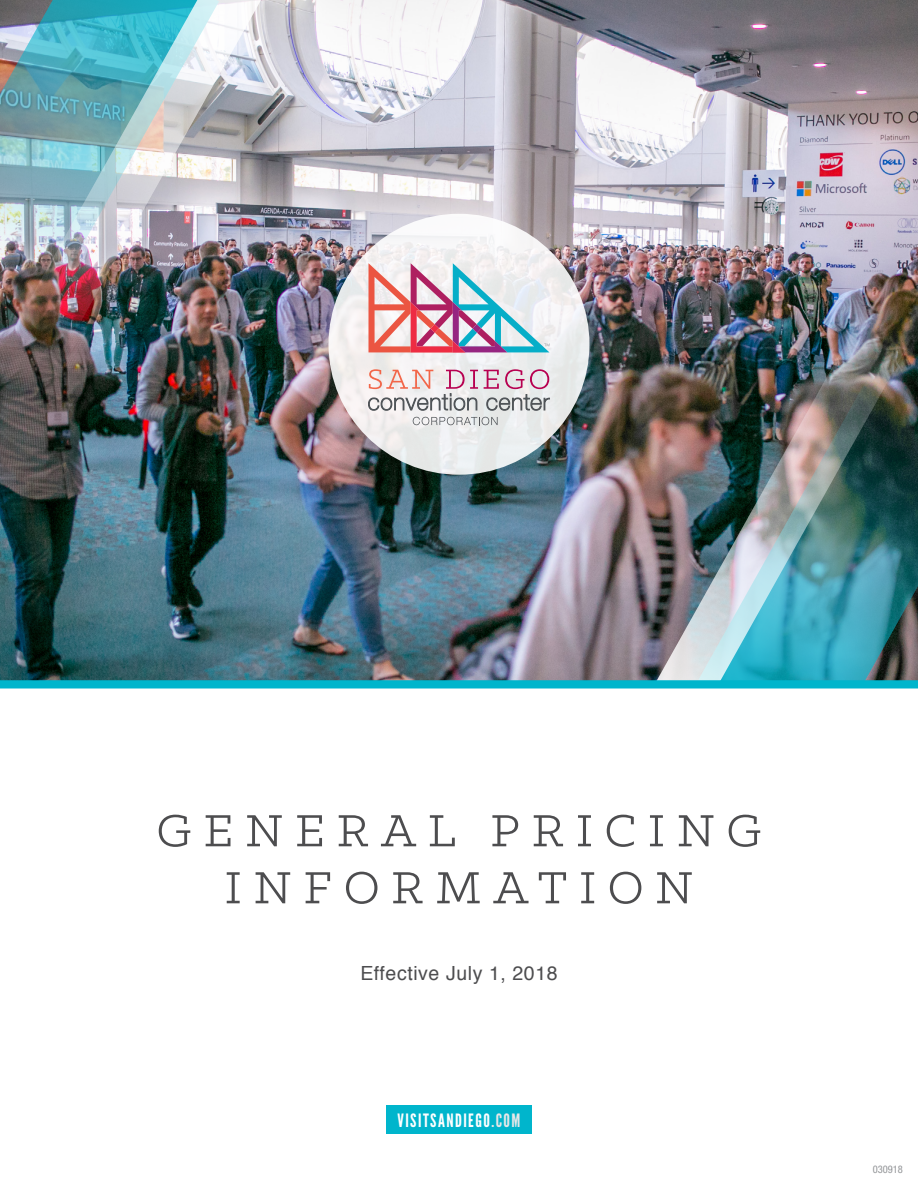
<style>
.page{position:relative;width:918px;height:1188px;background:#fff}
.page>*{position:absolute;margin:0;border:0;box-sizing:border-box;transform-origin:0 0}
.t1{font:51px/57px "Klinic Slab";letter-spacing:.24em;color:#4d4d4f;text-align:center}
.t2{font:19.5px "Helvetica";letter-spacing:.03em;color:#4d4d4f}
.t3{font:18.3px "League Gothic";letter-spacing:.08em;color:#fff}
.t4{font:condensed 10.5px "Helvetica Neue LT Std";color:#939598}
.s1{color:#e6e7e8}
</style>
<div class="page">
<img style="left:0;top:0;width:918px;height:680px">
<div style="left:329px;top:214px;width:260px;height:261px;background:#efeff0;border-radius:50%"></div>
<img style="left:0;top:0;width:16px;height:289px">
<img style="left:16px;top:0;width:251px;height:350px">
<img style="left:653px;top:293px;width:265px;height:387px">
<div style="left:386px;top:1106px;width:146px;height:28px;background:#00b5cc"></div>
<div style="left:0;top:680px;width:918px;height:8px;background:#00b5cc"></div>
<svg style="left:368px;top:369px;width:110px;height:42px"></svg>
<svg style="left:484px;top:369px;width:66px;height:42px"></svg>
<svg style="left:369px;top:263px;width:180px;height:89px"></svg>
<svg style="left:413px;top:417px;width:85px;height:8px"></svg>
<p class="t1" style="left:156px;top:801px;width:607px">GENERAL PRICING<br>INFORMATION</p>
<p class="t2" style="left:360px;top:958px;width:199px">Effective July 1, 2018</p>
<p class="t3" style="left:398px;top:1109px;width:124px">VISITSANDIEGO<span class="s1">.COM</span></p>
<p class="t4" style="left:873px;top:1163px;width:32px">030918</p>
</div>
